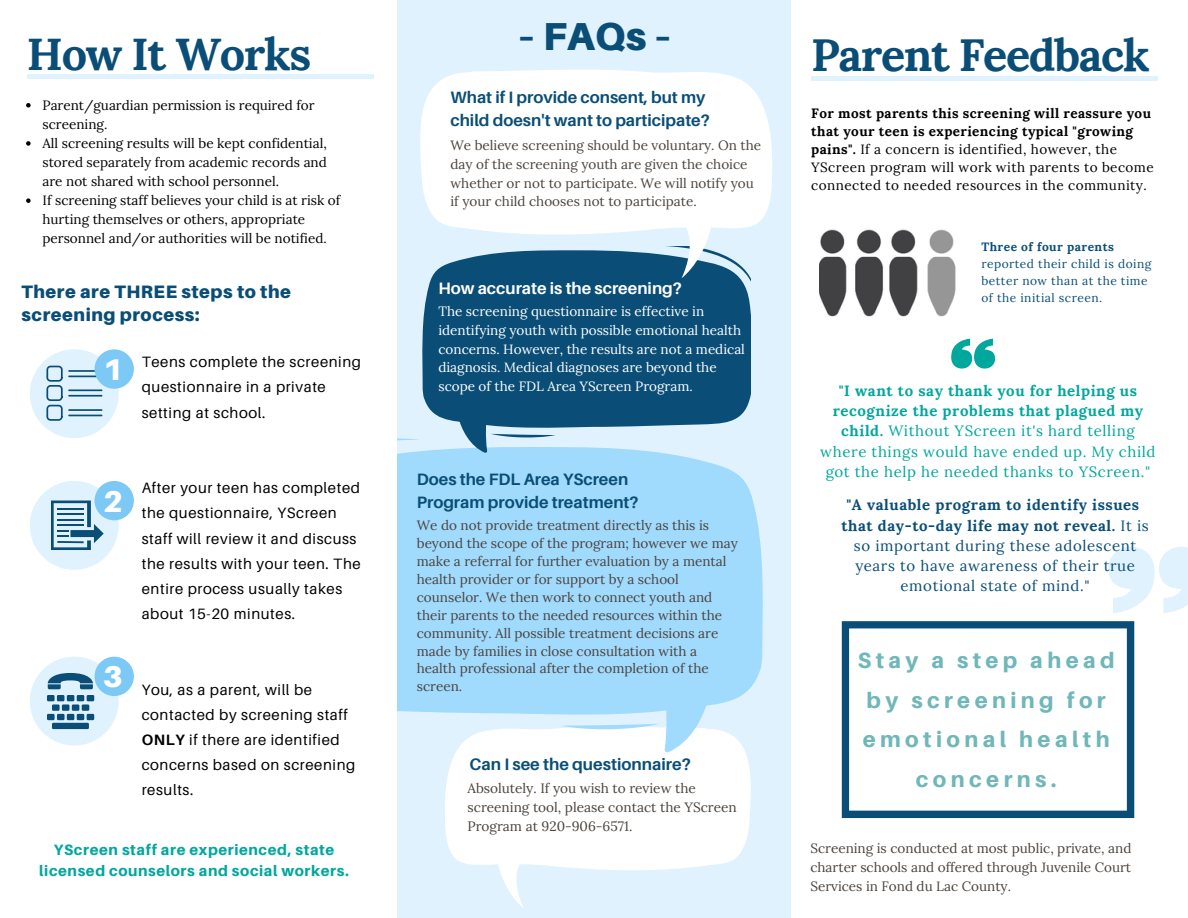
<style>
.page{position:relative;width:1188px;height:918px;background:#fff}
.page>*{position:absolute;margin:0;border:0;box-sizing:border-box;transform-origin:0 0}
.t1{font:700 45px "Lora";letter-spacing:-.03em;color:#0a4e77}
.t2{font:900 39px "Aileron";color:#0a4e77}
.t3{font:900 30px "Aileron";color:#fff}
.t4{font:800 22.05px/39.6px "Aileron";letter-spacing:.2em;color:#6fb7b8;text-align:center}
.t5{font:900 18px/23px "Aileron";letter-spacing:.03em;color:#0a4e77}
.t6{font:700 16.65px "Aileron";color:#0a4e77}
.t7{font:700 16.5px/23px "Aileron";color:#0a4e77}
.t8{font:700 16.5px "Aileron";color:#fff}
.t9{font:15px/25.2px "Aileron";letter-spacing:.04em;color:#000}
.t10{font:15px/20.2px "Lora";letter-spacing:.04em;color:#00a79d;text-align:center}
.t11{font:15px/20.2px "Lora";letter-spacing:.04em;color:#0a4e77;text-align:center}
.t12{font:800 15px/20.7px "Aileron";letter-spacing:.04em;color:#00a79d;text-align:center}
.t13{font:13.65px/18.9px "Lora";color:#4b433d}
.t14{font:13.5px/17.9px "Lora";color:#4b433d}
.t15{font:13.5px/19px "Lora";color:#000}
.t16{font:13.5px/18px "Lora";letter-spacing:.03em;color:#000}
.t17{font:13.5px/18.9px "Lora";color:#fff}
.t18{font:12px/16.8px "Lora";letter-spacing:.04em;color:#0a4e77}
.t19{font:700 12px "Lora";letter-spacing:.04em;color:#0a4e77}
.s1{font-weight:700}
</style>
<div class="page">
<div style="left:397px;top:0;width:394px;height:918px;background:#e0f2fd"></div>
<svg style="left:1108px;top:547px;width:80px;height:66px"></svg>
<svg style="left:445px;top:728px;width:306px;height:180px;fill:#fff"></svg>
<div style="left:398px;top:447px;width:365px;height:268px;background:#a0dafd"></div>
<svg style="left:561px;top:682px;width:149px;height:70px;background:#c5e8fd"></svg>
<svg style="left:398px;top:438px;width:22px;height:77px"></svg>
<div style="left:422px;top:278px;width:329px;height:150px;background:#0a4e77"></div>
<svg style="left:457px;top:406px;width:99px;height:47px"></svg>
<div style="left:649px;top:278px;width:102px;height:17px;background:#0a4e77"></div>
<svg style="left:420px;top:69px;width:352px;height:209px;fill:#fff"></svg>
<svg style="left:26px;top:103px;width:5px;height:5px"></svg>
<svg style="left:26px;top:141px;width:5px;height:5px"></svg>
<svg style="left:26px;top:198px;width:5px;height:5px"></svg>
<div style="left:30px;top:349px;width:89px;height:89px;background:#e0f2fd;border-radius:50%"></div>
<div style="left:30px;top:481px;width:89px;height:89px;background:#e0f2fd;border-radius:50%"></div>
<div style="left:30px;top:657px;width:89px;height:89px;background:#e0f2fd;border-radius:50%"></div>
<div style="left:87px;top:695px;width:7px;height:6px;background:#0a4e77"></div>
<div style="left:87px;top:714px;width:7px;height:6px;background:#0a4e77"></div>
<div style="left:52px;top:723px;width:37px;height:6px;background:#0a4e77"></div>
<div style="left:47px;top:714px;width:8px;height:6px;background:#0a4e77"></div>
<div style="left:47px;top:695px;width:8px;height:6px;background:#0a4e77"></div>
<div style="left:77px;top:695px;width:7px;height:6px;background:#0a4e77"></div>
<div style="left:82px;top:704px;width:7px;height:7px;background:#0a4e77"></div>
<div style="left:77px;top:714px;width:7px;height:6px;background:#0a4e77"></div>
<div style="left:72px;top:704px;width:7px;height:7px;background:#0a4e77"></div>
<div style="left:67px;top:714px;width:7px;height:6px;background:#0a4e77"></div>
<div style="left:67px;top:695px;width:7px;height:6px;background:#0a4e77"></div>
<div style="left:62px;top:704px;width:7px;height:7px;background:#0a4e77"></div>
<div style="left:57px;top:714px;width:8px;height:6px;background:#0a4e77"></div>
<div style="left:57px;top:695px;width:7px;height:6px;background:#0a4e77"></div>
<div style="left:52px;top:704px;width:8px;height:7px;background:#0a4e77"></div>
<svg style="left:48px;top:673px;width:45px;height:16px"></svg>
<svg style="left:51px;top:501px;width:53px;height:49px"></svg>
<svg style="left:46px;top:366px;width:57px;height:55px"></svg>
<img style="left:819px;top:229px;width:137px;height:87px">
<svg style="left:842px;top:621px;width:292px;height:197px"></svg>
<hr style="left:811px;top:76px;width:347px;height:4px;background:#e0f2fd">
<hr style="left:27px;top:75px;width:346px;height:4px;background:#e0f2fd">
<div style="left:95px;top:349px;width:39px;height:40px;background:#7dc9f6;border-radius:50%"></div>
<div style="left:95px;top:481px;width:39px;height:39px;background:#7dc9f6;border-radius:50%"></div>
<div style="left:95px;top:657px;width:39px;height:39px;background:#7dc9f6;border-radius:50%"></div>
<svg style="left:951px;top:339px;width:44px;height:30px"></svg>
<h2 class="t2" style="left:517px;top:12px;width:157px">– FAQs –</h2>
<h1 class="t1" style="left:27px;top:25px;width:286px">How It Works</h1>
<h1 class="t1" style="left:811px;top:26px;width:340px">Parent Feedback</h1>
<p class="t15" style="left:43px;top:95px;width:299px">Parent/guardian permission is required for screening.<br>All screening results will be kept confidential, stored separately from academic records and are not shared with school personnel.<br>If screening staff believes your child is at risk of hurting themselves or others, appropriate personnel and/or authorities will be notified.</p>
<h3 class="t5" style="left:22px;top:280px;width:271px">There are THREE steps to the screening process:</h3>
<p class="t9" style="left:142px;top:349px;width:221px">Teens complete the screening questionnaire in a private setting at school.</p>
<h3 class="t3" style="left:103px;top:351px;width:21px">1</h3>
<h3 class="t3" style="left:103px;top:483px;width:21px">2</h3>
<h3 class="t3" style="left:103px;top:658px;width:21px">3</h3>
<p class="t9" style="left:142px;top:475px;width:221px">After your teen has completed the questionnaire, YScreen staff will review it and discuss the results with your teen. The entire process usually takes about 15-20 minutes.</p>
<p class="t9" style="left:142px;top:677px;width:215px">You, as a parent, will be contacted by screening staff<br><span class="s1">ONLY</span> if there are identified concerns based on screening results.</p>
<p class="t12" style="left:39px;top:839px;width:311px">YScreen staff are experienced, state licensed counselors and social workers.</p>
<p class="t7" style="left:450px;top:85px;width:261px">What if I provide consent, but my child doesn't want to participate?</p>
<p class="t14" style="left:450px;top:135px;width:312px;line-height:18.9px">We believe screening should be voluntary. On the day of the screening youth are given the choice whether or not to participate. We will notify you if your child chooses not to participate.</p>
<p class="t8" style="left:438px;top:278px;width:245px">How accurate is the screening?</p>
<p class="t17" style="left:438px;top:302px;width:308px">The screening questionnaire is effective in identifying youth with possible emotional health concerns. However, the results are not a medical diagnosis. Medical diagnoses are beyond the scope of the FDL Area YScreen Program.</p>
<p class="t7" style="left:417px;top:467px;width:223px">Does the FDL Area YScreen<br>Program provide treatment?</p>
<p class="t14" style="left:417px;top:516px;width:323px">We do not provide treatment directly as this is beyond the scope of the program; however we may make a referral for further evaluation by a mental health provider or for support by a school counselor. We then work to connect youth and their parents to the needed resources within the community. All possible treatment decisions are made by families in close consultation with a health professional after the completion of the screen.</p>
<p class="t6" style="left:470px;top:754px;width:223px">Can I see the questionnaire?</p>
<p class="t13" style="left:468px;top:778px;width:271px">Absolutely. If you wish to review the screening tool, please contact the YScreen<br>Program at 920-906-6571.</p>
<p class="t16" style="left:811px;top:104px;width:344px"><span class="s1">For most parents this screening will reassure you that your teen is experiencing typical "growing pains".</span> If a concern is identified, however, the YScreen program will work with parents to become connected to needed resources in the community.</p>
<p class="t19" style="left:981px;top:239px;width:134px">Three of four parents</p>
<p class="t18" style="left:981px;top:255px;width:172px">reported their child is doing better now than at the time of the initial screen.</p>
<p class="t10" style="left:820px;top:380px;width:337px"><span class="s1">"I want to say thank you for helping us recognize the problems that plagued my child.</span> Without YScreen it's hard telling where things would have ended up. My child got the help he needed thanks to YScreen."</p>
<p class="t11" style="left:841px;top:495px;width:309px"><span class="s1">"A valuable program to identify issues that day-to-day life may not reveal.</span> It is so important during these adolescent years to have awareness of their true emotional state of mind."</p>
<h3 class="t4" style="left:858px;top:640px;width:258px">Stay a step ahead by screening for emotional health concerns.</h3>
<p class="t14" style="left:810px;top:839px;width:323px;line-height:18.9px;text-align:justify">Screening is conducted at most public, private, and charter schools and offered through Juvenile Court Services in Fond du Lac County.</p>
</div>
